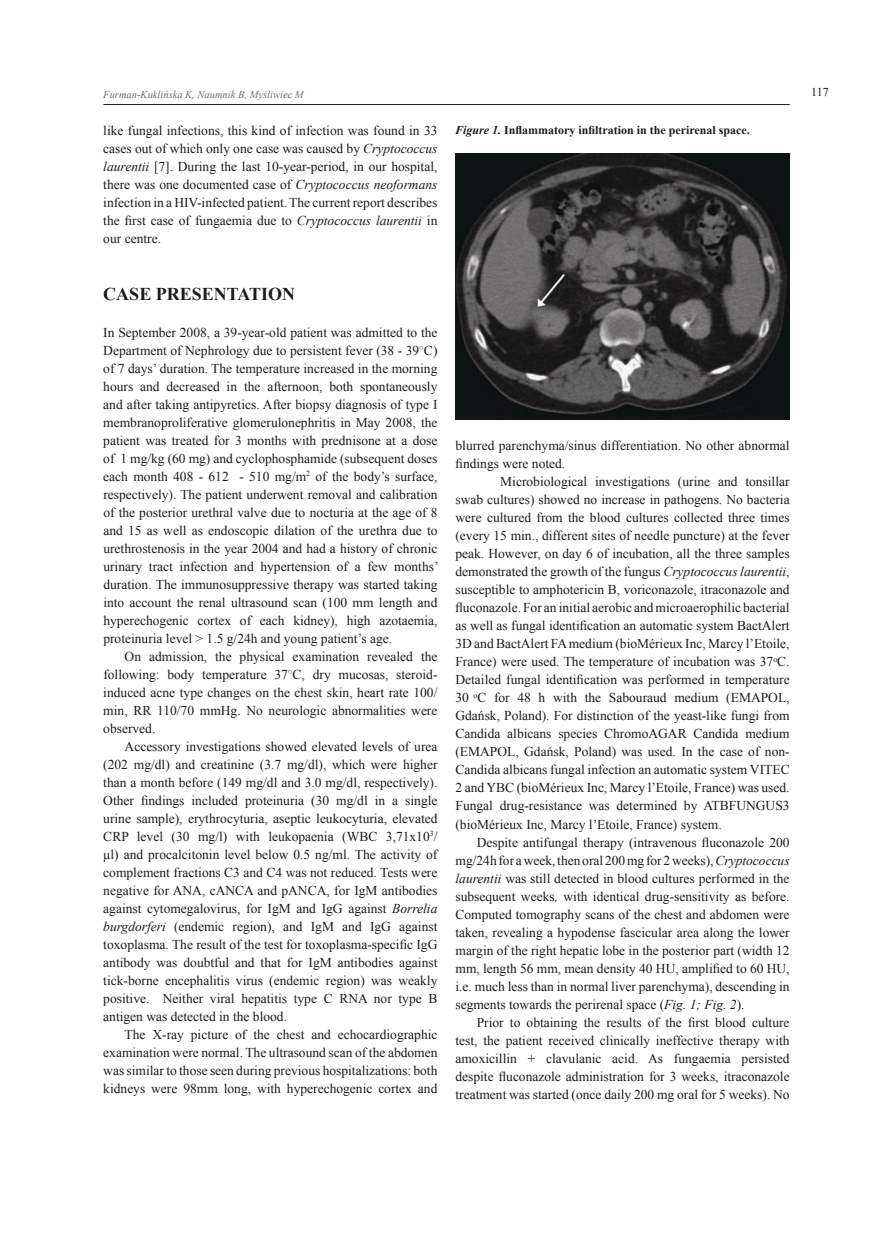
<style>
.page{position:relative;width:893px;height:1234px;background:#fff}
.page>*{position:absolute;margin:0;border:0;box-sizing:border-box;transform-origin:0 0}
.t1{font:700 18px "Times New Roman";color:#1b1b1e}
.t2{font:13.5px/18px "Times New Roman";color:#1b1b1e;text-align:justify}
.t3{font:700 12px "Times New Roman";color:#1b1b1e}
.t4{font:12px "Times New Roman";color:#1b1b1e}
.t5{font:italic 10.5px "Times New Roman";color:#6a696d}
.s1{font-style:italic}
</style>
<div class="page">
<hr style="left:103px;top:104px;width:687px;height:1px;background:#1b1b1e">
<img style="left:455px;top:153px;width:335px;height:266px">
<p class="t5" style="left:103px;top:87px;width:202px">Furman-Kuklińska K, Naumnik B, Myśliwiec M</p>
<p class="t4" style="left:811px;top:84px;width:19px">117</p>
<p class="t2" style="left:103px;top:122px;width:336px">like fungal infections, this kind of infection was found in 33 cases out of which only one case was caused by <span class="s1">Cryptococcus laurentii</span> [7]. During the last 10-year-period, in our hospital, there was one documented case of <span class="s1">Cryptococcus neoformans </span>infection in a HIV-infected patient. The current report describes the first case of fungaemia due to <span class="s1">Cryptococcus laurentii</span> in our centre.</p>
<p class="t3" style="left:455px;top:122px;width:296px"><span class="s1">Figure 1.</span> Inflammatory infiltration in the perirenal space.</p>
<h1 class="t1" style="left:103px;top:282px;width:77px">CASE presentation</h1>
<p class="t2" style="left:103px;top:323px;width:337px">In September 2008, a 39-year-old patient was admitted to the Department of Nephrology due to persistent fever (38 - 39<sup>○</sup>C) of 7 days’ duration. The temperature increased in the morning hours and decreased in the afternoon, both spontaneously and after taking antipyretics. After biopsy diagnosis of type I membranoproliferative glomerulonephritis in May 2008, the patient was treated for 3 months with prednisone at a dose of 1 mg/kg (60 mg) and cyclophosphamide (subsequent doses each month 408 - 612 - 510 mg/m<sup>2</sup> of the body’s surface, respectively). The patient underwent removal and calibration of the posterior urethral valve due to nocturia at the age of 8 and 15 as well as endoscopic dilation of the urethra due to urethrostenosis in the year 2004 and had a history of chronic urinary tract infection and hypertension of a few months’ duration. The immunosuppressive therapy was started taking into account the renal ultrasound scan (100 mm length and hyperechogenic cortex of each kidney), high azotaemia, proteinuria level &gt; 1.5 g/24h and young patient’s age.</p>
<p class="t2" style="left:103px;top:646px;width:336px;text-indent:21px">On admission, the physical examination revealed the following: body temperature 37<sup>○</sup>C, dry mucosas, steroid&shy;induced acne type changes on the chest skin, heart rate 100/ min, RR 110/70 mmHg. No neurologic abnormalities were observed.</p>
<p class="t2" style="left:103px;top:737px;width:336px;text-indent:21px">Accessory investigations showed elevated levels of urea (202 mg/dl) and creatinine (3.7 mg/dl), which were higher than a month before (149 mg/dl and 3.0 mg/dl, respectively).<br>Other findings included proteinuria (30 mg/dl in a single urine sample), erythrocyturia, aseptic leukocyturia, elevated CRP level (30 mg/l) with leukopaenia (WBC 3,71x10<sup>3</sup>/ μl) and procalcitonin level below 0.5 ng/ml. The activity of complement fractions C3 and C4 was not reduced. Tests were negative for ANA, cANCA and pANCA, for IgM antibodies against cytomegalovirus, for IgM and IgG against <span class="s1">Borrelia burgdorferi</span> (endemic region), and IgM and IgG against toxoplasma. The result of the test for toxoplasma-specific IgG antibody was doubtful and that for IgM antibodies against tick-borne encephalitis virus (endemic region) was weakly positive. Neither viral hepatitis type C RNA nor type B antigen was detected in the blood.</p>
<p class="t2" style="left:103px;top:1024px;width:336px;text-indent:21px">The X-ray picture of the chest and echocardiographic examination were normal. The ultrasound scan of the abdomen was similar to those seen during previous hospitalizations: both kidneys were 98mm long, with hyperechogenic cortex and</p>
<p class="t2" style="left:455px;top:436px;width:336px">blurred parenchyma/sinus differentiation. No other abnormal findings were noted.</p>
<p class="t2" style="left:455px;top:472px;width:336px;text-indent:45px">Microbiological investigations (urine and tonsillar swab cultures) showed no increase in pathogens. No bacteria were cultured from the blood cultures collected three times (every 15 min., different sites of needle puncture) at the fever peak. However, on day 6 of incubation, all the three samples demonstrated the growth of the fungus <span class="s1">Cryptococcus laurentii</span>, susceptible to amphotericin B, voriconazole, itraconazole and fluconazole. For an initial aerobic and microaerophilic bacterial as well as fungal identification an automatic system BactAlert 3D and BactAlert FA medium (bioMérieux Inc, Marcy l’Etoile, France) were used. The temperature of incubation was 37<sup>o</sup>C.<br>Detailed fungal identification was performed in temperature 30 <sup>o</sup>C for 48 h with the Sabouraud medium (EMAPOL, Gdańsk, Poland). For distinction of the yeast-like fungi from Candida albicans species ChromoAGAR Candida medium (EMAPOL, Gdańsk, Poland) was used. In the case of non-Candida albicans fungal infection an automatic system VITEC 2 and YBC (bioMérieux Inc, Marcy l’Etoile, France) was used.<br>Fungal drug-resistance was determined by ATBFUNGUS3 (bioMérieux Inc, Marcy l’Etoile, France) system.</p>
<p class="t2" style="left:455px;top:832px;width:336px;text-indent:21px">Despite antifungal therapy (intravenous fluconazole 200 mg/24h for a week, then oral 200 mg for 2 weeks), <span class="s1">Cryptococcus laurentii</span> was still detected in blood cultures performed in the subsequent weeks<span class="s1">,</span> with identical drug-sensitivity as before.<br>Computed tomography scans of the chest and abdomen were taken, revealing a hypodense fascicular area along the lower margin of the right hepatic lobe in the posterior part (width 12 mm, length 56 mm, mean density 40 HU, amplified to 60 HU, i.e. much less than in normal liver parenchyma), descending in segments towards the perirenal space (<span class="s1">Fig. 1; Fig. 2</span>).</p>
<p class="t2" style="left:455px;top:1012px;width:336px;text-indent:21px">Prior to obtaining the results of the first blood culture test, the patient received clinically ineffective therapy with amoxicillin + clavulanic acid. As fungaemia persisted despite fluconazole administration for 3 weeks, itraconazole treatment was started (once daily 200 mg oral for 5 weeks). No</p>
</div>
